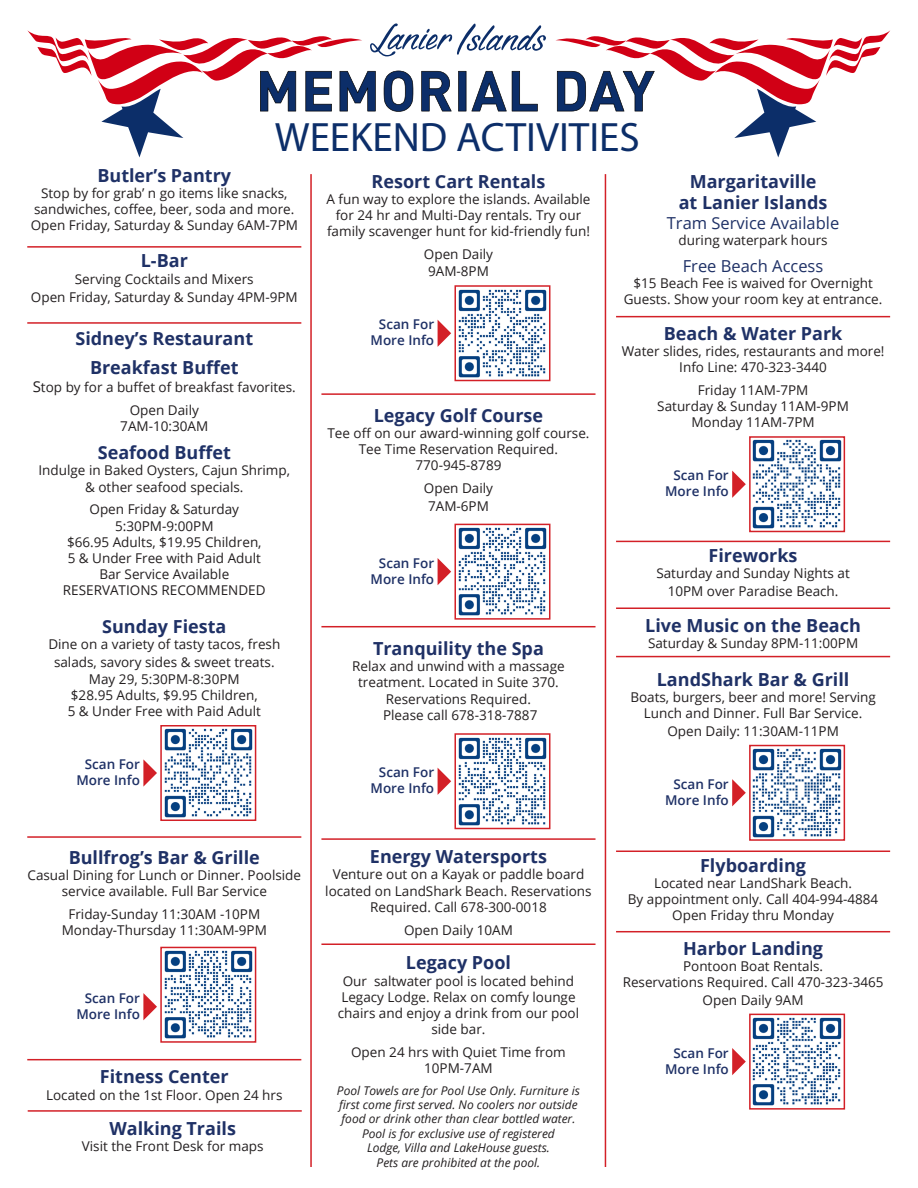
<style>
.page{position:relative;width:918px;height:1188px;background:#fff}
.page>*{position:absolute;margin:0;border:0;box-sizing:border-box;transform-origin:0 0}
.t1{font:41.25px "Myriad Pro";color:#0c2e69}
.t2{font:700 18px "Open Sans";color:#1f3166}
.t3{font:16.5px "Open Sans";color:#1f3166}
.t4{font:13.5px/16.2px "Open Sans";color:#231f20;text-align:center}
.t5{font:600 13.5px/16.2px "Open Sans";color:#1f3166;text-align:right}
.t6{font:italic 12px/14.4px "Open Sans";color:#231f20;text-align:center}
.s1{font-size:15px}
</style>
<div class="page">
<svg style="left:27px;top:23px;width:863px;height:134px"></svg>
<img style="left:458px;top:289px;width:89px;height:89px">
<div style="left:454px;top:285px;width:96px;height:96px;border:2px solid #d32027"></div>
<svg style="left:438px;top:320px;width:13px;height:27px"></svg>
<img style="left:458px;top:527px;width:89px;height:89px">
<div style="left:454px;top:524px;width:96px;height:96px;border:2px solid #d32027"></div>
<svg style="left:438px;top:558px;width:13px;height:27px"></svg>
<img style="left:458px;top:737px;width:89px;height:89px">
<div style="left:454px;top:733px;width:96px;height:96px;border:2px solid #d32027"></div>
<svg style="left:438px;top:768px;width:13px;height:27px"></svg>
<img style="left:164px;top:728px;width:89px;height:90px">
<div style="left:160px;top:725px;width:96px;height:96px;border:2px solid #d32027"></div>
<svg style="left:143px;top:759px;width:14px;height:28px"></svg>
<img style="left:164px;top:950px;width:89px;height:89px">
<div style="left:160px;top:947px;width:96px;height:96px;border:2px solid #d32027"></div>
<svg style="left:143px;top:993px;width:14px;height:27px"></svg>
<img style="left:752px;top:439px;width:90px;height:90px">
<div style="left:749px;top:436px;width:96px;height:96px;border:2px solid #d32027"></div>
<svg style="left:732px;top:471px;width:14px;height:27px"></svg>
<img style="left:752px;top:748px;width:90px;height:90px">
<div style="left:749px;top:745px;width:96px;height:96px;border:2px solid #d32027"></div>
<svg style="left:732px;top:779px;width:14px;height:27px"></svg>
<img style="left:752px;top:1017px;width:90px;height:89px">
<div style="left:749px;top:1014px;width:96px;height:96px;border:2px solid #d32027"></div>
<svg style="left:732px;top:1048px;width:14px;height:27px"></svg>
<hr style="left:310px;top:174px;width:2px;height:993px;background:#d32027">
<hr style="left:605px;top:174px;width:1px;height:993px;background:#d32027">
<hr style="left:27px;top:246px;width:274px;height:2px;background:#d32027">
<hr style="left:27px;top:322px;width:274px;height:2px;background:#d32027">
<hr style="left:27px;top:836px;width:274px;height:2px;background:#d32027">
<hr style="left:27px;top:1059px;width:274px;height:1px;background:#d32027">
<hr style="left:28px;top:1110px;width:274px;height:2px;background:#d32027">
<hr style="left:321px;top:393px;width:275px;height:2px;background:#d32027">
<hr style="left:321px;top:626px;width:275px;height:1px;background:#d32027">
<hr style="left:321px;top:838px;width:275px;height:2px;background:#d32027">
<hr style="left:616px;top:316px;width:274px;height:1px;background:#d32027">
<hr style="left:616px;top:541px;width:274px;height:1px;background:#d32027">
<hr style="left:616px;top:608px;width:274px;height:1px;background:#d32027">
<hr style="left:616px;top:851px;width:274px;height:1px;background:#d32027">
<hr style="left:616px;top:656px;width:274px;height:1px;background:#d32027">
<hr style="left:616px;top:931px;width:274px;height:1px;background:#d32027">
<hr style="left:321px;top:944px;width:275px;height:1px;background:#d32027">
<p class="t1" style="left:275px;top:112px;width:366px">WEEKEND ACTIVITIES</p>
<p class="t2" style="left:97px;top:163px;width:135px">Butler’s Pantry</p>
<p class="t4" style="left:34px;top:185px;width:262px">Stop by for grab’ n go items like snacks, sandwiches, coffee, beer, soda and more.</p>
<p class="t4" style="left:31px;top:217px;width:269px">Open Friday, Saturday &amp; Sunday 6AM-7PM</p>
<p class="t2" style="left:141px;top:248px;width:49px">L-Bar</p>
<p class="t4" style="left:31px;top:269px;width:268px;line-height:18px">Serving Cocktails and Mixers<br>Open Friday, Saturday &amp; Sunday 4PM-9PM</p>
<p class="t2" style="left:75px;top:326px;width:179px">Sidney’s Restaurant</p>
<p class="t2" style="left:90px;top:354px;width:150px">Breakfast Buffet</p>
<p class="t4" style="left:33px;top:378px;width:265px"><span class="s1">S</span>top by for a buffet of breakfast favorites.</p>
<p class="t4" style="left:130px;top:401px;width:71px">Open Daily</p>
<p class="t4" style="left:120px;top:417px;width:90px">7AM-10:30AM</p>
<p class="t2" style="left:98px;top:440px;width:135px">Seafood Buffet</p>
<p class="t4" style="left:39px;top:462px;width:253px">Indulge in Baked Oysters, Cajun Shrimp, &amp; other seafood specials.</p>
<p class="t4" style="left:90px;top:501px;width:151px">Open Friday &amp; Saturday</p>
<p class="t4" style="left:115px;top:517px;width:100px">5:30PM-9:00PM</p>
<p class="t4" style="left:67px;top:534px;width:196px;text-align:left">$66.95 Adults, $19.95 Children,<br>5 &amp; Under Free with Paid Adult</p>
<p class="t4" style="left:99px;top:566px;width:131px">Bar Service Available</p>
<p class="t4" style="left:63px;top:582px;width:204px">RESERVATIONS RECOMMENDED</p>
<p class="t2" style="left:102px;top:614px;width:126px">Sunday Fiesta</p>
<p class="t4" style="left:48px;top:635px;width:233px;line-height:18px">Dine on a variety of tasty tacos, fresh salads, savory sides &amp; sweet treats.</p>
<p class="t4" style="left:89px;top:670px;width:152px">May 29, 5:30PM-8:30PM</p>
<p class="t4" style="left:71px;top:687px;width:188px">$28.95 Adults, $9.95 Children,</p>
<p class="t4" style="left:68px;top:703px;width:195px">5 &amp; Under Free with Paid Adult</p>
<p class="t5" style="left:76px;top:756px;width:65px">Scan For<br>More Info</p>
<p class="t2" style="left:69px;top:844px;width:193px">Bullfrog’s Bar &amp; Grille</p>
<p class="t4" style="left:28px;top:867px;width:275px">Casual Dining for Lunch or Dinner. Poolside service available. Full Bar Service</p>
<p class="t4" style="left:62px;top:906px;width:207px">Friday-Sunday 11:30AM -10PM<br>Monday-Thursday 11:30AM-9PM</p>
<p class="t5" style="left:76px;top:989px;width:65px">Scan For<br>More Info</p>
<p class="t2" style="left:100px;top:1064px;width:130px">Fitness Center</p>
<p class="t4" style="left:46px;top:1086px;width:238px">Located on the 1st Floor. Open 24 hrs</p>
<p class="t2" style="left:109px;top:1115px;width:128px">Walking Trails</p>
<p class="t4" style="left:82px;top:1138px;width:183px">Visit the Front Desk for maps</p>
<p class="t2" style="left:372px;top:169px;width:175px">Resort Cart Rentals</p>
<p class="t4" style="left:327px;top:191px;width:265px">A fun way to explore the islands. Available for 24 hr and Multi-Day rentals. Try our family scavenger hunt for kid-friendly fun!</p>
<p class="t4" style="left:424px;top:246px;width:71px">Open Daily</p>
<p class="t4" style="left:428px;top:262px;width:62px">9AM-8PM</p>
<p class="t5" style="left:371px;top:316px;width:65px">Scan For<br>More Info</p>
<p class="t2" style="left:374px;top:402px;width:171px">Legacy Golf Course</p>
<p class="t4" style="left:327px;top:424px;width:264px">Tee off on our award-winning golf course.<br>Tee Time Reservation Required.<br>770-945-8789</p>
<p class="t4" style="left:424px;top:480px;width:71px">Open Daily</p>
<p class="t4" style="left:428px;top:498px;width:62px">7AM-6PM</p>
<p class="t5" style="left:371px;top:554px;width:65px">Scan For<br>More Info</p>
<p class="t2" style="left:373px;top:636px;width:172px">Tranquility the Spa</p>
<p class="t4" style="left:352px;top:658px;width:214px">Relax and unwind with a massage treatment. Located in Suite 370.<br>Reservations Required.</p>
<p class="t4" style="left:383px;top:706px;width:156px">Please call 678-318-7887</p>
<p class="t5" style="left:371px;top:764px;width:65px">Scan For<br>More Info</p>
<p class="t2" style="left:370px;top:844px;width:179px">Energy Watersports</p>
<p class="t4" style="left:325px;top:866px;width:268px">Venture out on a Kayak or paddle board located on LandShark Beach. Reservations<br>Required. Call 678-300-0018</p>
<p class="t4" style="left:404px;top:921px;width:110px">Open Daily 10AM</p>
<p class="t2" style="left:406px;top:950px;width:107px">Legacy Pool</p>
<p class="t4" style="left:338px;top:972px;width:243px">Our saltwater pool is located behind<br>Legacy Lodge. Relax on comfy lounge chairs and enjoy a drink from our pool side bar.</p>
<p class="t4" style="left:351px;top:1044px;width:216px">Open 24 hrs with Quiet Time from<br>10PM-7AM</p>
<p class="t6" style="left:337px;top:1083px;width:244px">Pool Towels are for Pool Use Only. Furniture is first come first served. No coolers nor outside food or drink other than clear bottled water.<br>Pool is for exclusive use of registered<br>Lodge, Villa and LakeHouse guests.<br>Pets are prohibited at the pool.</p>
<p class="t2" style="left:690px;top:169px;width:128px">Margaritaville</p>
<p class="t2" style="left:679px;top:190px;width:150px">at Lanier Islands</p>
<p class="t3" style="left:667px;top:212px;width:174px">Tram Service Available</p>
<p class="t4" style="left:679px;top:232px;width:151px">during waterpark hours</p>
<p class="t3" style="left:683px;top:255px;width:142px">Free Beach Access</p>
<p class="t4" style="left:624px;top:275px;width:260px">$15 Beach Fee is waived for Overnight<br>Guests. Show your room key at entrance.</p>
<p class="t2" style="left:664px;top:320px;width:180px">Beach &amp; Water Park</p>
<p class="t4" style="left:622px;top:342px;width:264px">Water slides, rides, restaurants and more!</p>
<p class="t4" style="left:679px;top:359px;width:149px">Info Line: 470-323-3440</p>
<p class="t4" style="left:698px;top:382px;width:112px">Friday 11AM-7PM</p>
<p class="t4" style="left:657px;top:398px;width:193px">Saturday &amp; Sunday 11AM-9PM</p>
<p class="t4" style="left:691px;top:414px;width:125px">Monday 11AM-7PM</p>
<p class="t5" style="left:665px;top:467px;width:65px">Scan For<br>More Info</p>
<p class="t2" style="left:709px;top:543px;width:91px">Fireworks</p>
<p class="t4" style="left:656px;top:564px;width:195px;line-height:18px">Saturday and Sunday Nights at<br>10PM over Paradise Beach.</p>
<p class="t2" style="left:645px;top:612px;width:217px">Live Music on the Beach</p>
<p class="t4" style="left:648px;top:634px;width:212px">Saturday &amp; Sunday 8PM-11:00PM</p>
<p class="t2" style="left:657px;top:666px;width:194px">LandShark Bar &amp; Grill</p>
<p class="t4" style="left:630px;top:688px;width:247px">Boats, burgers, beer and more! Serving<br>Lunch and Dinner. Full Bar Service.</p>
<p class="t4" style="left:667px;top:723px;width:173px">Open Daily: 11:30AM-11PM</p>
<p class="t5" style="left:665px;top:775px;width:65px">Scan For<br>More Info</p>
<p class="t2" style="left:700px;top:853px;width:108px">Flyboarding</p>
<p class="t4" style="left:628px;top:875px;width:252px">Located near LandShark Beach.<br>By appointment only. Call 404-994-4884</p>
<p class="t4" style="left:672px;top:907px;width:163px">Open Friday thru Monday</p>
<p class="t2" style="left:683px;top:935px;width:141px">Harbor Landing</p>
<p class="t4" style="left:623px;top:958px;width:262px">Pontoon Boat Rentals.<br>Reservations Required. Call 470-323-3465</p>
<p class="t4" style="left:703px;top:992px;width:103px">Open Daily 9AM</p>
<p class="t5" style="left:665px;top:1044px;width:65px">Scan For<br>More Info</p>
</div>
